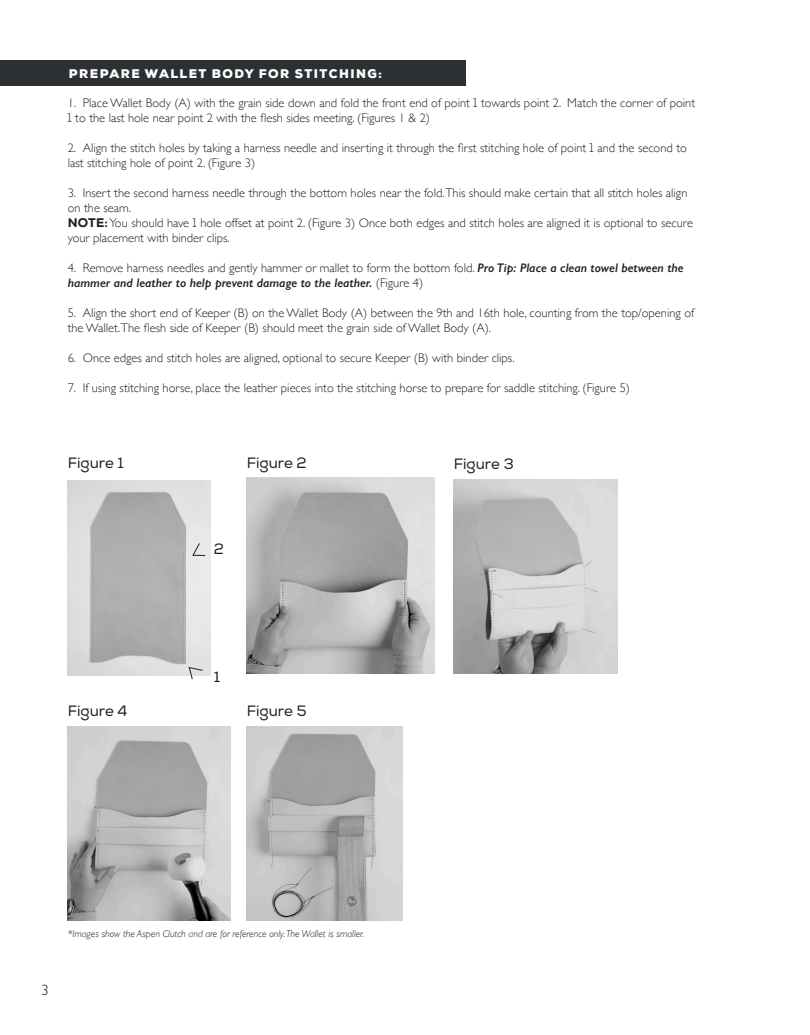
<style>
.page{position:relative;width:810px;height:1035px;background:#fff}
.page>*{position:absolute;margin:0;border:0;box-sizing:border-box;transform-origin:0 0}
.t1{font:15px "Nexa";color:#231f20}
.t2{font:300 15px "Gill Sans Nova";color:#231f20}
.t3{font:300 12.5px/15px "Gill Sans";color:#231f20}
.t4{font:italic 600 12.5px/15px "Gill Sans";color:#231f20}
.t5{font:900 12.5px "Nexa";letter-spacing:.115em;color:#fff}
.t6{font:italic 300 10px "Gill Sans";color:#231f20}
.s1{font-family:"Nexa"}
.s2{font-family:"Nexa";font-weight:800}
.s3{font-weight:300;font-style:normal}
</style>
<div class="page">
<div style="left:0;top:60px;width:465px;height:26px;background:#2d3032"></div>
<img style="left:247px;top:478px;width:188px;height:195px">
<img style="left:454px;top:479px;width:163px;height:194px">
<img style="left:68px;top:726px;width:163px;height:194px">
<img style="left:247px;top:726px;width:155px;height:194px">
<img style="left:68px;top:480px;width:143px;height:195px">
<svg style="left:191px;top:542px;width:15px;height:15px"></svg>
<svg style="left:188px;top:666px;width:16px;height:14px"></svg>
<p class="t5" style="left:69px;top:65px;width:315px">PREPARE WALLET BODY FOR STITCHING:</p>
<p class="t3" style="left:68px;top:95px;width:629px">1. Place Wallet Body (A) with the grain side down and fold the front end of point <span class="s1">1</span> towards point 2. Match the corner of point<br><span class="s1">1</span> to the last hole near point 2 with the flesh sides meeting. (Figures 1 &amp; 2)</p>
<p class="t3" style="left:68px;top:140px;width:621px">2. Align the stitch holes by taking a harness needle and inserting it through the first stitching hole of point <span class="s1">1</span> and the second to last stitching hole of point 2. (Figure 3)</p>
<p class="t3" style="left:68px;top:185px;width:627px">3. Insert the second harness needle through the bottom holes near the fold.This should make certain that all stitch holes align on the seam.<br><span class="s2">NOTE:</span> You should have <span class="s1">1</span> hole offset at point 2. (Figure 3) Once both edges and stitch holes are aligned it is optional to secure your placement with binder clips.</p>
<p class="t4" style="left:68px;top:260px;width:618px"><span class="s3">4. Remove harness needles and gently hammer or mallet to form the bottom fold.</span> Pro Tip: Place a clean towel between the hammer and leather to help prevent damage to the leather. <span class="s3">(Figure 4)</span></p>
<p class="t3" style="left:68px;top:305px;width:628px">5. Align the short end of Keeper (B) on the Wallet Body (A) between the 9th and 16th hole, counting from the top/opening of the Wallet.The flesh side of Keeper (B) should meet the grain side of Wallet Body (A).</p>
<p class="t3" style="left:68px;top:350px;width:448px">6. Once edges and stitch holes are aligned, optional to secure Keeper (B) with binder clips.</p>
<p class="t3" style="left:68px;top:380px;width:564px">7. If using stitching horse, place the leather pieces into the stitching horse to prepare for saddle stitching. (Figure 5)</p>
<p class="t1" style="left:68px;top:453px;width:58px">Figure 1</p>
<p class="t1" style="left:247px;top:453px;width:62px">Figure 2</p>
<p class="t1" style="left:454px;top:455px;width:61px">Figure 3</p>
<p class="t1" style="left:214px;top:540px;width:12px">2</p>
<p class="t1" style="left:214px;top:667px;width:8px">1</p>
<p class="t1" style="left:68px;top:702px;width:61px">Figure 4</p>
<p class="t1" style="left:247px;top:702px;width:61px">Figure 5</p>
<p class="t2" style="left:41px;top:981px;width:9px">3</p>
<p class="t6" style="left:68px;top:928px;width:298px">*Images show the Aspen Clutch and are for reference only. The Wallet is smaller.</p>
</div>
